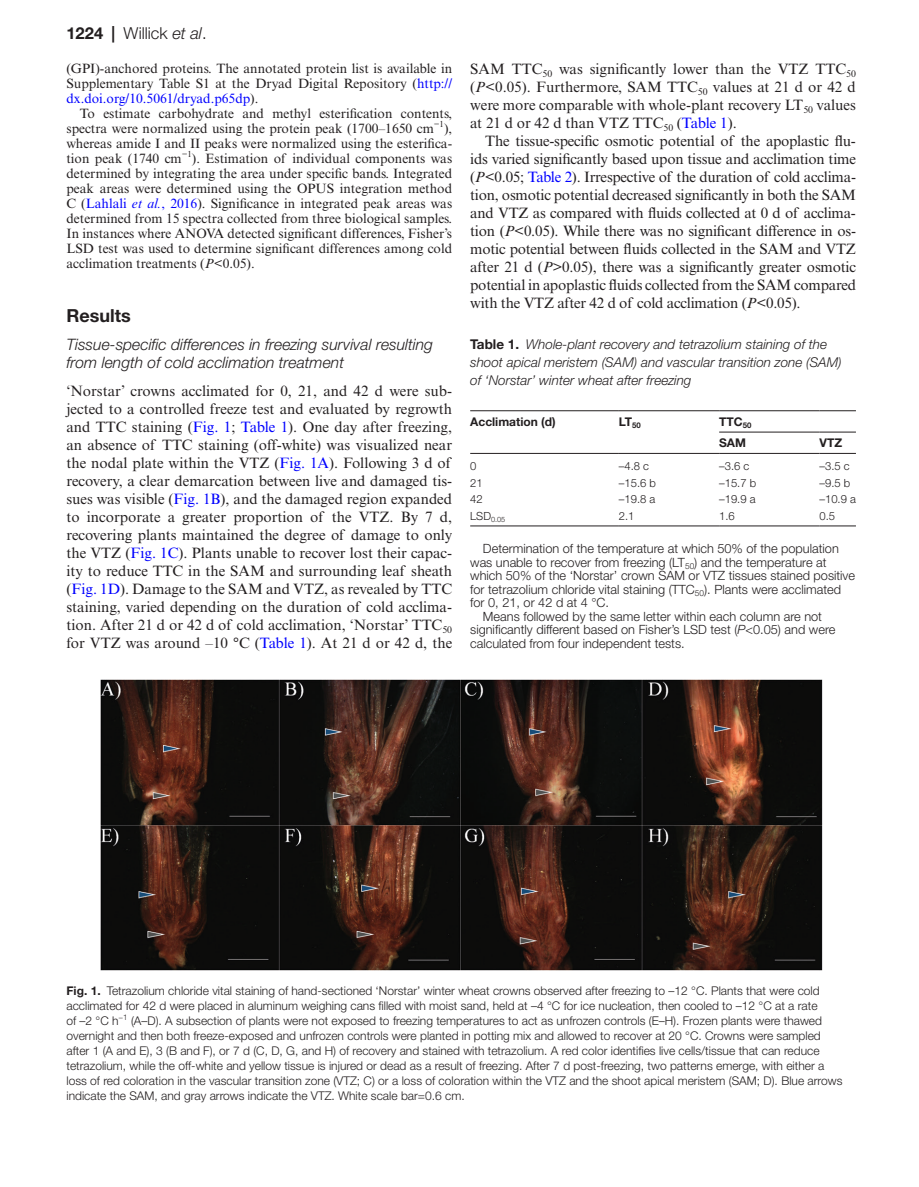
<style>
.page{position:relative;width:919px;height:1187px;background:#fff}
.page>*{position:absolute;margin:0;border:0;box-sizing:border-box;transform-origin:0 0}
.t1{font:700 18px "Helvetica Neue LT Std";color:#231f20}
.t2{font:300 16.5px "Helvetica Neue LT Std";color:#231f20}
.t3{font:italic 300 15.75px/18px "Helvetica Neue LT Std";color:#231f20}
.t4{font:15px/18px "Times New Roman MT Std";color:#231f20;text-align:justify}
.t5{font:13.5px/15px "Times New Roman MT Std";color:#231f20;text-align:justify}
.t6{font:italic 300 13.5px/18px "Helvetica Neue LT Std";color:#231f20}
.t7{font:300 12.75px "Helvetica Neue LT Std";color:#231f20}
.t8{font:300 12px/15px "Helvetica Neue LT Std";color:#231f20}
.t9{font:700 12px/21.3px "Helvetica Neue LT Std";color:#231f20}
.t10{font:300 11.25px "Helvetica Neue LT Std";color:#231f20}
.t11{font:300 7.35px "Helvetica Neue LT Std";color:#231f20}
.s1{font-weight:700}
.s2{font-style:italic}
.s3{color:#00f}
.s4{font-style:italic;color:#00f}
.s5{font-weight:700;font-style:normal}
</style>
<div class="page">
<img style="left:100px;top:679px;width:722px;height:291px">
<hr style="left:470px;top:410px;width:149px;height:1px;background:#231f20">
<hr style="left:619px;top:410px;width:100px;height:1px;background:#231f20">
<hr style="left:470px;top:453px;width:149px;height:1px;background:#231f20">
<hr style="left:719px;top:410px;width:100px;height:1px;background:#231f20">
<hr style="left:819px;top:410px;width:36px;height:1px;background:#231f20">
<hr style="left:719px;top:431px;width:100px;height:1px;background:#231f20">
<hr style="left:619px;top:453px;width:100px;height:1px;background:#231f20">
<hr style="left:719px;top:453px;width:100px;height:1px;background:#231f20">
<hr style="left:819px;top:431px;width:36px;height:1px;background:#231f20">
<hr style="left:819px;top:453px;width:36px;height:1px;background:#231f20">
<hr style="left:470px;top:525px;width:149px;height:1px;background:#231f20">
<hr style="left:619px;top:525px;width:100px;height:1px;background:#231f20">
<hr style="left:719px;top:525px;width:100px;height:1px;background:#231f20">
<hr style="left:819px;top:525px;width:36px;height:1px;background:#231f20">
<p class="t2" style="left:66px;top:23px;width:142px"><span class="s1">1224 |</span> Willick <span class="s2">et al</span>.</p>
<p class="t5" style="left:66px;top:61px;width:387px">(GPI)-anchored proteins. The annotated protein list is available in Supplementary Table S1 at the Dryad Digital Repository (<span class="s3">http:// dx.doi.org/10.5061/dryad.p65dp</span>).</p>
<p class="t5" style="left:66px;top:106px;width:387px;text-indent:14px">To estimate carbohydrate and methyl esterification contents, spectra were normalized using the protein peak (1700–1650 cm<sup>−1</sup>), whereas amide I and II peaks were normalized using the esterifica&shy;tion peak (1740 cm<sup>−1</sup>). Estimation of individual components was determined by integrating the area under specific bands. Integrated peak areas were determined using the OPUS integration method C (<span class="s3">Lahlali</span> <span class="s4">et al.</span><span class="s3">, 2016</span>). Significance in integrated peak areas was determined from 15 spectra collected from three biological samples.<br>In instances where ANOVA detected significant differences, Fisher’s LSD test was used to determine significant differences among cold acclimation treatments (<span class="s2">P</span>&lt;0.05).</p>
<p class="t1" style="left:66px;top:304px;width:66px">Results</p>
<p class="t3" style="left:66px;top:335px;width:368px">Tissue-specific differences in freezing survival resulting from length of cold acclimation treatment</p>
<p class="t4" style="left:66px;top:382px;width:387px">‘Norstar’ crowns acclimated for 0, 21, and 42 d were sub&shy;jected to a controlled freeze test and evaluated by regrowth and TTC staining (<span class="s3">Fig. 1</span>; <span class="s3">Table 1</span>). One day after freezing, an absence of TTC staining (off-white) was visualized near the nodal plate within the VTZ (<span class="s3">Fig. 1A</span>). Following 3 d of recovery, a clear demarcation between live and damaged tis&shy;sues was visible (<span class="s3">Fig. 1B</span>), and the damaged region expanded to incorporate a greater proportion of the VTZ. By 7 d, recovering plants maintained the degree of damage to only the VTZ (<span class="s3">Fig. 1C</span>). Plants unable to recover lost their capac&shy;ity to reduce TTC in the SAM and surrounding leaf sheath (<span class="s3">Fig. 1D</span>). Damage to the SAM and VTZ, as revealed by TTC staining, varied depending on the duration of cold acclima&shy;tion. After 21 d or 42 d of cold acclimation, ‘Norstar’ TTC<sub>50 </sub>for VTZ was around –10 °C (<span class="s3">Table 1</span>). At 21 d or 42 d, the</p>
<p class="t4" style="left:470px;top:60px;width:387px">SAM TTC<sub>50</sub> was significantly lower than the VTZ TTC<sub>50 </sub>(<span class="s2">P</span>&lt;0.05). Furthermore, SAM TTC<sub>50</sub> values at 21 d or 42 d were more comparable with whole-plant recovery LT<sub>50</sub> values at 21 d or 42 d than VTZ TTC<sub>50</sub> (<span class="s3">Table 1</span>).</p>
<p class="t4" style="left:470px;top:132px;width:387px;text-indent:15px">The tissue-specific osmotic potential of the apoplastic flu&shy;ids varied significantly based upon tissue and acclimation time (<span class="s2">P</span>&lt;0.05; <span class="s3">Table 2</span>). Irrespective of the duration of cold acclima&shy;tion, osmotic potential decreased significantly in both the SAM and VTZ as compared with fluids collected at 0 d of acclima&shy;tion (<span class="s2">P</span>&lt;0.05). While there was no significant difference in os&shy;motic potential between fluids collected in the SAM and VTZ after 21 d (<span class="s2">P</span>&gt;0.05), there was a significantly greater osmotic potential in apoplastic fluids collected from the SAM compared with the VTZ after 42 d of cold acclimation (<span class="s2">P</span>&lt;0.05).</p>
<p class="t6" style="left:470px;top:335px;width:373px"><span class="s5">Table 1.</span> Whole-plant recovery and tetrazolium staining of the shoot apical meristem (SAM) and vascular transition zone (SAM) of ‘Norstar’ winter wheat after freezing</p>
<p class="t9" style="left:470px;top:410px;width:87px">Acclimation (d)</p>
<p class="t9" style="left:619px;top:410px;width:23px">LT<sub>50</sub></p>
<p class="t9" style="left:719px;top:410px;width:34px">TTC<sub>50<br></sub>SAM</p>
<p class="t9" style="left:819px;top:432px;width:24px">VTZ</p>
<p class="t10" style="left:470px;top:459px;width:8px">0</p>
<p class="t10" style="left:619px;top:459px;width:32px">–4.8 c</p>
<p class="t10" style="left:719px;top:459px;width:32px">–3.6 c</p>
<p class="t10" style="left:819px;top:459px;width:32px">–3.5 c</p>
<p class="t10" style="left:470px;top:476px;width:14px">21</p>
<p class="t10" style="left:619px;top:476px;width:39px">–15.6 b</p>
<p class="t10" style="left:719px;top:476px;width:39px">–15.7 b</p>
<p class="t10" style="left:819px;top:476px;width:32px">–9.5 b</p>
<p class="t10" style="left:470px;top:492px;width:14px">42</p>
<p class="t10" style="left:619px;top:492px;width:38px">–19.8 a</p>
<p class="t10" style="left:719px;top:492px;width:38px">–19.9 a</p>
<p class="t10" style="left:819px;top:492px;width:38px">–10.9 a</p>
<p class="t11" style="left:470px;top:514px;width:37px"><sup>LSD</sup>0.05</p>
<p class="t10" style="left:619px;top:508px;width:17px">2.1</p>
<p class="t10" style="left:719px;top:508px;width:17px">1.6</p>
<p class="t10" style="left:819px;top:508px;width:17px">0.5</p>
<p class="t7" style="left:483px;top:541px;width:357px">Determination of the temperature at which 50% of the population</p>
<p class="t7" style="left:470px;top:554px;width:358px">was unable to recover from freezing (LT<sub>50</sub>) and the temperature at</p>
<p class="t7" style="left:470px;top:568px;width:386px">which 50% of the ‘Norstar’ crown SAM or VTZ tissues stained positive</p>
<p class="t7" style="left:470px;top:581px;width:372px">for tetrazolium chloride vital staining (TTC<sub>50</sub>). Plants were acclimated</p>
<p class="t7" style="left:470px;top:595px;width:140px">for 0, 21, or 42 d at 4 °C.</p>
<p class="t7" style="left:483px;top:608px;width:340px">Means followed by the same letter within each column are not</p>
<p class="t7" style="left:470px;top:622px;width:366px">significantly different based on Fisher’s LSD test (<span class="s2">P</span>&lt;0.05) and were</p>
<p class="t7" style="left:470px;top:635px;width:216px">calculated from four independent tests.</p>
<p class="t8" style="left:66px;top:982px;width:777px"><span class="s1">Fig. 1.</span> Tetrazolium chloride vital staining of hand-sectioned ‘Norstar’ winter wheat crowns observed after freezing to –12 °C. Plants that were cold acclimated for 42 d were placed in aluminum weighing cans filled with moist sand, held at –4 °C for ice nucleation, then cooled to –12 °C at a rate<br>of –2 °C h<sup>−1</sup> (A–D). A subsection of plants were not exposed to freezing temperatures to act as unfrozen controls (E–H). Frozen plants were thawed overnight and then both freeze-exposed and unfrozen controls were planted in potting mix and allowed to recover at 20 °C. Crowns were sampled after 1 (A and E), 3 (B and F), or 7 d (C, D, G, and H) of recovery and stained with tetrazolium. A red color identifies live cells/tissue that can reduce tetrazolium, while the off-white and yellow tissue is injured or dead as a result of freezing. After 7 d post-freezing, two patterns emerge, with either a loss of red coloration in the vascular transition zone (VTZ; C) or a loss of coloration within the VTZ and the shoot apical meristem (SAM; D). Blue arrows indicate the SAM, and gray arrows indicate the VTZ. White scale bar=0.6 cm.</p>
</div>
